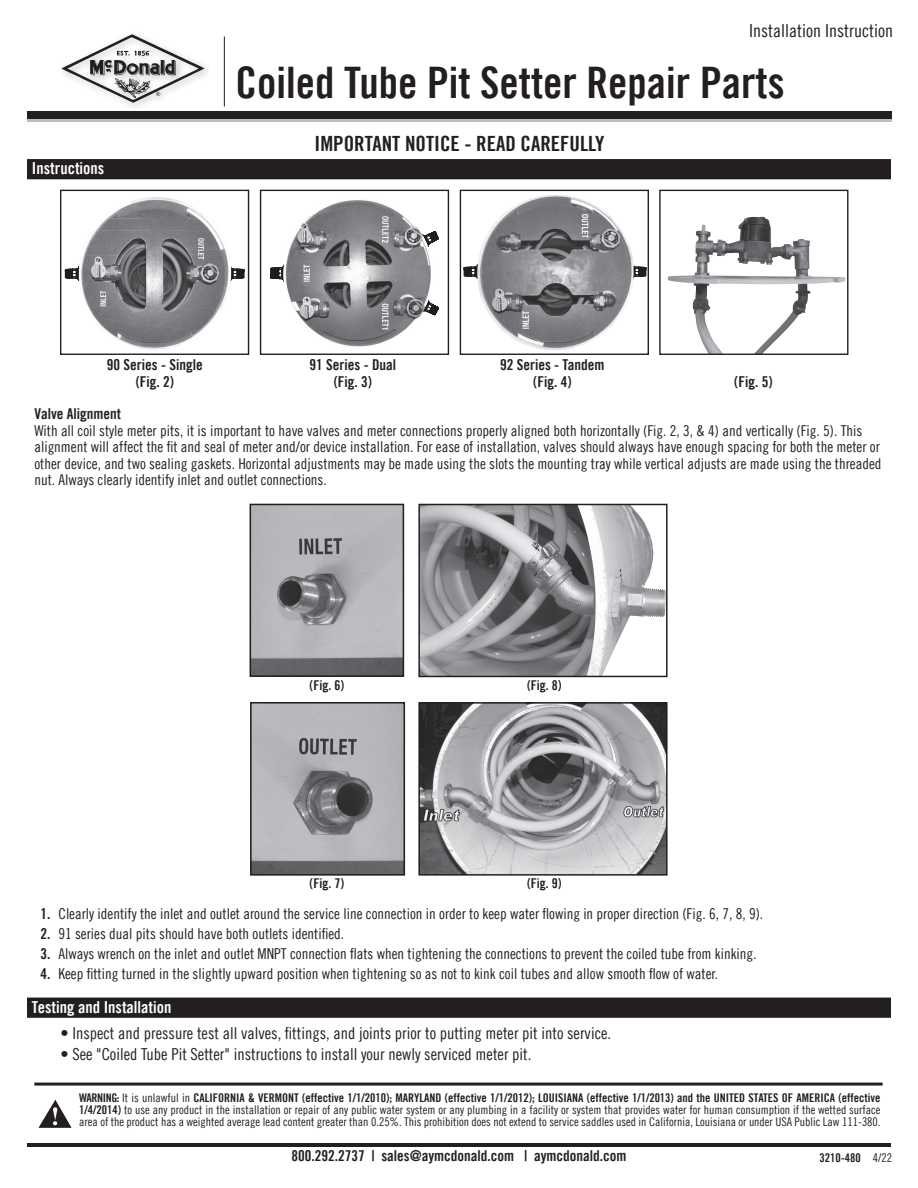
<style>
.page{position:relative;width:918px;height:1188px;background:#fff}
.page>*{position:absolute;margin:0;border:0;box-sizing:border-box;transform-origin:0 0}
.t1{font:43.5px "Trade Gothic LT Bold Cond Twenty";color:#231f20}
.t2{font:21px "Trade Gothic LT Bold Cond Twenty";color:#231f20}
.t3{font:18px "Trade Gothic LT Cond Eighteen";color:#231f20}
.t4{font:16.5px "Trade Gothic LT Cond Eighteen";color:#231f20}
.t5{font:16.5px "Trade Gothic LT Bold Cond Twenty";color:#fff}
.t6{font:15px/16.5px "Trade Gothic LT Cond Eighteen";color:#231f20}
.t7{font:15px/16.5px "Trade Gothic LT Bold Cond Twenty";color:#231f20;text-align:center}
.t8{font:13.5px "Trade Gothic LT Bold Cond Twenty";color:#231f20}
.t9{font:12px/12px "Trade Gothic LT Cond Eighteen";color:#231f20}
.t10{font:12px "Trade Gothic LT Bold Cond Twenty";color:#231f20}
.s1{font-family:"Trade Gothic LT Bold Cond Twenty"}
.s2{font-family:"Trade Gothic LT Cond Eighteen"}
</style>
<div class="page">
<svg style="left:28px;top:118px;width:864px;height:4px;background:#959598"></svg>
<div style="left:28px;top:111px;width:864px;height:7px;background:#231f20"></div>
<hr style="left:224px;top:37px;width:1px;height:70px;background:#231f20">
<img style="left:62px;top:34px;width:143px;height:69px">
<hr style="left:28px;top:1144px;width:863px;height:3px;background:#231f20">
<img style="left:695px;top:217px;width:65px;height:53px">
<svg style="left:65px;top:266px;width:180px;height:15px"></svg>
<svg style="left:270px;top:231px;width:169px;height:85px"></svg>
<svg style="left:464px;top:266px;width:183px;height:12px"></svg>
<img style="left:421px;top:705px;width:244px;height:168px">
<div style="left:418px;top:702px;width:250px;height:174px;border:2px solid #231f20"></div>
<div style="left:28px;top:998px;width:862px;height:19px;background:#231f20"></div>
<div style="left:27px;top:998px;width:864px;height:20px;border:2px solid #231f20"></div>
<div style="left:28px;top:160px;width:862px;height:19px;background:#231f20"></div>
<div style="left:27px;top:159px;width:864px;height:20px;border:2px solid #231f20"></div>
<img style="left:38px;top:1099px;width:34px;height:29px">
<hr style="left:34px;top:1083px;width:849px;height:3px;background:#231f20">
<div style="left:60px;top:190px;width:189px;height:165px;border:1px solid #231f20"></div>
<div style="left:260px;top:190px;width:189px;height:165px;border:1px solid #231f20"></div>
<div style="left:460px;top:190px;width:189px;height:165px;border:1px solid #231f20"></div>
<div style="left:659px;top:190px;width:189px;height:165px;border:1px solid #231f20"></div>
<img style="left:79px;top:197px;width:152px;height:153px">
<img style="left:283px;top:200px;width:150px;height:147px">
<img style="left:476px;top:195px;width:158px;height:155px">
<img style="left:253px;top:507px;width:148px;height:167px">
<div style="left:250px;top:504px;width:154px;height:173px;border:2px solid #231f20"></div>
<img style="left:253px;top:705px;width:149px;height:168px">
<div style="left:250px;top:702px;width:155px;height:174px;border:2px solid #231f20"></div>
<img style="left:421px;top:507px;width:244px;height:167px">
<div style="left:418px;top:504px;width:250px;height:173px;border:2px solid #231f20"></div>
<p class="t3" style="left:749px;top:20px;width:145px">Installation Instruction</p>
<h1 class="t1" style="left:236px;top:56px;width:551px">Coiled Tube Pit Setter Repair Parts</h1>
<p class="t5" style="left:32px;top:158px;width:74px">Instructions</p>
<p class="t7" style="left:107px;top:357px;width:97px">90 Series - Single (Fig. 2)</p>
<h2 class="t2" style="left:315px;top:131px;width:292px">IMPORTANT NOTICE - READ CAREFULLY</h2>
<p class="t7" style="left:310px;top:357px;width:88px">91 Series - Dual (Fig. 3)</p>
<p class="t7" style="left:500px;top:357px;width:106px">92 Series - Tandem (Fig. 4)</p>
<p class="t7" style="left:734px;top:373px;width:40px">(Fig. 5)</p>
<p class="t7" style="left:34px;top:406px;width:88px">Valve Alignment</p>
<p class="t6" style="left:34px;top:422px;width:849px">With all coil style meter pits, it is important to have valves and meter connections properly aligned both horizontally (Fig. 2, 3, &amp; 4) and vertically (Fig. 5). This alignment will affect the fit and seal of meter and/or device installation. For ease of installation, valves should always have enough spacing for both the meter or other device, and two sealing gaskets. Horizontal adjustments may be made using the slots the mounting tray while vertical adjusts are made using the threaded nut. Always clearly identify inlet and outlet connections.</p>
<p class="t8" style="left:310px;top:677px;width:36px">(Fig. 6)</p>
<p class="t8" style="left:310px;top:875px;width:36px">(Fig. 7)</p>
<p class="t8" style="left:527px;top:677px;width:36px">(Fig. 8)</p>
<p class="t8" style="left:527px;top:875px;width:36px">(Fig. 9)</p>
<p class="t6" style="left:40px;top:905px;width:724px"><span class="s1">1.</span> Clearly identify the inlet and outlet around the service line connection in order to keep water flowing in proper direction (Fig. 6, 7, 8, 9).</p>
<p class="t6" style="left:40px;top:925px;width:305px"><span class="s1">2.</span> 91 series dual pits should have both outlets identified.</p>
<p class="t6" style="left:40px;top:945px;width:718px"><span class="s1">3.</span> Always wrench on the inlet and outlet MNPT connection flats when tightening the connections to prevent the coiled tube from kinking.</p>
<p class="t6" style="left:40px;top:965px;width:679px"><span class="s1">4.</span> Keep fitting turned in the slightly upward position when tightening so as not to kink coil tubes and allow smooth flow of water.</p>
<p class="t5" style="left:32px;top:997px;width:141px">Testing and Installation</p>
<p class="t4" style="left:60px;top:1024px;width:552px">• Inspect and pressure test all valves, fittings, and joints prior to putting meter pit into service.</p>
<p class="t4" style="left:60px;top:1044px;width:473px">• See "Coiled Tube Pit Setter" instructions to install your newly serviced meter pit.</p>
<p class="t10" style="left:79px;top:1091px;width:803px">WARNING: <span class="s2">It is unlawful in</span> CALIFORNIA &amp; VERMONT (effective 1/1/2010); MARYLAND (effective 1/1/2012); LOUISIANA (effective 1/1/2013) and the UNITED STATES OF AMERICA (effective</p>
<p class="t9" style="left:79px;top:1104px;width:803px"><span class="s1">1/4/2014)</span> to use any product in the installation or repair of any public water system or any plumbing in a facility or system that provides water for human consumption if the wetted surface area of the product has a weighted average lead content greater than 0.25%. This prohibition does not extend to service saddles used in California, Louisiana or under USA Public Law 111-380.</p>
<p class="t7" style="left:291px;top:1147px;width:337px">800.292.2737 | sales@aymcdonald.com | aymcdonald.com</p>
<p class="t10" style="left:819px;top:1150px;width:74px">3210-480 <span class="s2">4/22</span></p>
</div>
